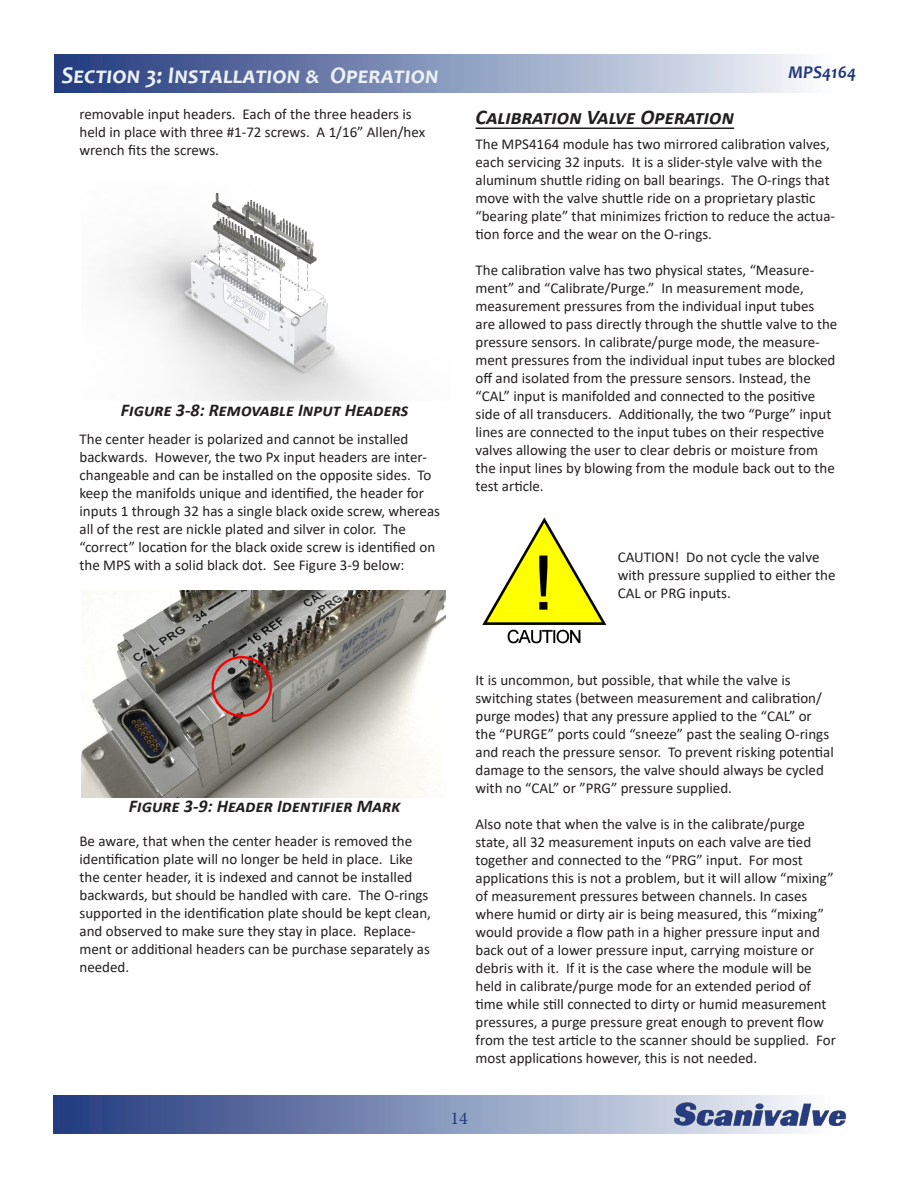
<style>
.page{position:relative;width:918px;height:1188px;background:#fff}
.page>*{position:absolute;margin:0;border:0;box-sizing:border-box;transform-origin:0 0}
.t1{font:italic 700 24px "Candara";color:#ecf1f4}
.Sub_Heading_1{font:italic 700 21px "Calibri";color:#231f20}
.t2{font:italic 700 18px "Calibri";color:#231f20}
.t3{font:italic 700 18px "Candara";color:#22387d}
.t4{font:18px "Minion Pro";color:#22387d}
.t5{font:15px/18px "Calibri";color:#231f20}
</style>
<div class="page">
<div style="left:53px;top:1095px;width:810px;height:39px;background:linear-gradient(to right,#1f387d,#fff)"></div>
<img style="left:673px;top:1100px;width:175px;height:33px">
<div style="left:54px;top:54px;width:810px;height:39px;background:linear-gradient(to right,#1f387d,#fff)"></div>
<img style="left:116px;top:193px;width:265px;height:208px">
<img style="left:81px;top:591px;width:365px;height:207px">
<hr style="left:476px;top:128px;width:258px;height:1px;background:#231f20">
<img style="left:482px;top:517px;width:125px;height:127px">
<h1 class="t1" style="left:62px;top:60px;width:379px">Section 3: Installation &amp; Operation</h1>
<p class="t3" style="left:788px;top:61px;width:70px">MPS4164</p>
<p class="t5" style="left:80px;top:105px;width:347px">removable input headers. Each of the three headers is held in place with three #1-72 screws. A 1/16” Allen/hex wrench fits the screws.</p>
<p class="Sub_Heading_1" style="left:476px;top:102px;width:260px">Calibration Valve Operation</p>
<p class="t5" style="left:476px;top:135px;width:361px">The MPS4164 module has two mirrored calibration valves, each servicing 32 inputs. It is a slider-style valve with the aluminum shuttle riding on ball bearings. The O-rings that move with the valve shuttle ride on a proprietary plastic “bearing plate” that minimizes friction to reduce the actua&shy;tion force and the wear on the O-rings.</p>
<p class="t5" style="left:476px;top:261px;width:363px">The calibration valve has two physical states, “Measure&shy;ment” and “Calibrate/Purge.” In measurement mode, measurement pressures from the individual input tubes are allowed to pass directly through the shuttle valve to the pressure sensors. In calibrate/purge mode, the measure&shy;ment pressures from the individual input tubes are blocked off and isolated from the pressure sensors. Instead, the “CAL” input is manifolded and connected to the positive side of all transducers. Additionally, the two “Purge” input lines are connected to the input tubes on their respective valves allowing the user to clear debris or moisture from the input lines by blowing from the module back out to the test article.</p>
<p class="t2" style="left:121px;top:397px;width:289px">Figure 3-8: Removable Input Headers</p>
<p class="t5" style="left:80px;top:429px;width:362px">The center header is polarized and cannot be installed backwards. However, the two Px input headers are inter&shy;changeable and can be installed on the opposite sides. To keep the manifolds unique and identified, the header for inputs 1 through 32 has a single black oxide screw, whereas all of the rest are nickle plated and silver in color. The “correct” location for the black oxide screw is identified on the MPS with a solid black dot. See Figure 3-9 below:</p>
<p class="t5" style="left:618px;top:548px;width:219px">CAUTION! Do not cycle the valve with pressure supplied to either the<br>CAL or PRG inputs.</p>
<p class="t2" style="left:129px;top:793px;width:273px">Figure 3-9: Header Identifier Mark</p>
<p class="t5" style="left:80px;top:831px;width:353px">Be aware, that when the center header is removed the identification plate will no longer be held in place. Like the center header, it is indexed and cannot be installed backwards, but should be handled with care. The O-rings supported in the identification plate should be kept clean, and observed to make sure they stay in place. Replace&shy;ment or additional headers can be purchase separately as needed.</p>
<p class="t5" style="left:476px;top:671px;width:360px">It is uncommon, but possible, that while the valve is switching states (between measurement and calibration/ purge modes) that any pressure applied to the “CAL” or the “PURGE” ports could “sneeze” past the sealing O-rings and reach the pressure sensor. To prevent risking potential damage to the sensors, the valve should always be cycled with no “CAL” or ”PRG” pressure supplied.</p>
<p class="t5" style="left:476px;top:815px;width:362px">Also note that when the valve is in the calibrate/purge state, all 32 measurement inputs on each valve are tied together and connected to the “PRG” input. For most applications this is not a problem, but it will allow “mixing” of measurement pressures between channels. In cases where humid or dirty air is being measured, this “mixing” would provide a flow path in a higher pressure input and back out of a lower pressure input, carrying moisture or debris with it. If it is the case where the module will be held in calibrate/purge mode for an extended period of time while still connected to dirty or humid measurement pressures, a purge pressure great enough to prevent flow from the test article to the scanner should be supplied. For most applications however, this is not needed.</p>
<p class="t4" style="left:450px;top:1106px;width:19px">14</p>
</div>
